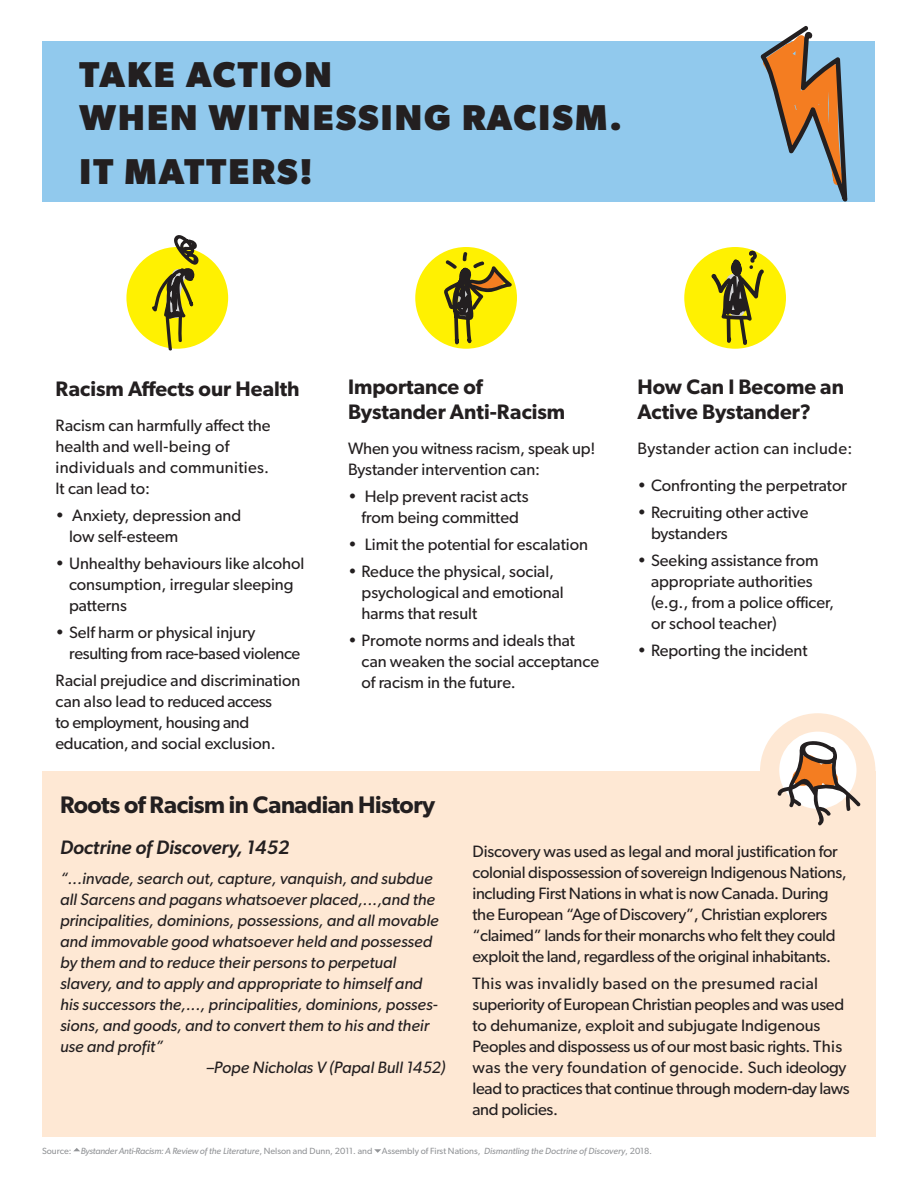
<style>
.page{position:relative;width:918px;height:1188px;background:#fff}
.page>*{position:absolute;margin:0;border:0;box-sizing:border-box;transform-origin:0 0}
.t1{font:700 36px/43.2px "Gibson";letter-spacing:.06em;color:#231f20}
.t2{font:600 24px "Gibson";letter-spacing:-.02em;color:#231f20}
.t3{font:600 21px/25.5px "Gibson";color:#231f20}
.t4{font:italic 500 19.5px "Gibson";color:#231f20}
.Body_Copy{font:16.5px/21px "Gibson";color:#231f20}
.Body_Copy-2{font:16.5px/21px "Gibson";letter-spacing:-.02em;color:#231f20}
.t5{font:italic 16.5px "Gibson";color:#231f20}
.Body_Copy-3{font:16.5px/21px "Gibson";letter-spacing:.02em;color:#231f20}
.t6{font:italic 9px "Gibson";letter-spacing:-.005em;color:#939598}
.s1{font-style:normal}
</style>
<div class="page">
<div style="left:42px;top:771px;width:834px;height:366px;background:#fee8d4"></div>
<div style="left:42px;top:42px;width:832px;height:160px;background:#91c9ed"></div>
<div style="left:126px;top:247px;width:102px;height:102px;background:#fff101;border-radius:50%"></div>
<svg style="left:151px;top:235px;width:48px;height:116px"></svg>
<svg style="left:760px;top:26px;width:87px;height:176px"></svg>
<div style="left:684px;top:247px;width:102px;height:102px;background:#fff101;border-radius:50%"></div>
<svg style="left:711px;top:249px;width:54px;height:97px"></svg>
<div style="left:415px;top:247px;width:102px;height:102px;background:#fff101;border-radius:50%"></div>
<svg style="left:443px;top:251px;width:70px;height:94px"></svg>
<svg style="left:74px;top:1148px;width:6px;height:3px"></svg>
<svg style="left:374px;top:1149px;width:7px;height:4px"></svg>
<div style="left:760px;top:713px;width:116px;height:116px;background:#fee8d4;border-radius:50%"></div>
<div style="left:779px;top:732px;width:77px;height:77px;background:#fff;border-radius:50%"></div>
<svg style="left:777px;top:740px;width:84px;height:86px"></svg>
<p class="t1" style="left:80px;top:52px;width:544px">TAKE ACTION<br>WHEN WITNESSING RACISM.</p>
<p class="t1" style="left:80px;top:149px;width:235px">IT MATTERS!</p>
<p class="t3" style="left:56px;top:376px;width:246px">Racism Affects our Health</p>
<p class="Body_Copy-3" style="left:56px;top:414px;width:217px">Racism can harmfully affect the health and well-being of individuals and communities.<br>It can lead to:</p>
<p class="Body_Copy" style="left:69px;top:504px;width:174px;text-indent:-14px">• Anxiety, depression and low self-esteem</p>
<p class="Body_Copy" style="left:69px;top:552px;width:237px;text-indent:-14px">• Unhealthy behaviours like alcohol consumption, irregular sleeping patterns</p>
<p class="Body_Copy-2" style="left:69px;top:621px;width:233px;text-indent:-14px">• Self harm or physical injury resulting from race-based violence</p>
<p class="Body_Copy" style="left:56px;top:669px;width:246px">Racial prejudice and discrimination can also lead to reduced access<br>to employment, housing and education, and social exclusion.</p>
<p class="t3" style="left:348px;top:373px;width:219px">Importance of<br>Bystander Anti-Racism</p>
<p class="Body_Copy" style="left:348px;top:437px;width:249px">When you witness racism, speak up!<br>Bystander intervention can:</p>
<p class="Body_Copy" style="left:348px;top:485px;width:182px;text-align:center">• Help prevent racist acts from being committed</p>
<p class="Body_Copy" style="left:348px;top:533px;width:242px">• Limit the potential for escalation</p>
<p class="Body_Copy" style="left:362px;top:560px;width:204px;text-indent:-14px">• Reduce the physical, social, psychological and emotional harms that result</p>
<p class="Body_Copy" style="left:362px;top:629px;width:239px;text-indent:-14px">• Promote norms and ideals that can weaken the social acceptance of racism in the future.</p>
<p class="t3" style="left:638px;top:373px;width:208px">How Can I Become an<br>Active Bystander?</p>
<p class="Body_Copy-3" style="left:638px;top:437px;width:216px">Bystander action can include:</p>
<p class="Body_Copy" style="left:638px;top:475px;width:211px">• Confronting the perpetrator</p>
<p class="Body_Copy" style="left:651px;top:502px;width:159px;text-indent:-14px">• Recruiting other active bystanders</p>
<p class="Body_Copy" style="left:651px;top:550px;width:185px;text-indent:-14px">• Seeking assistance from appropriate authorities (e.g., from a police officer, or school teacher)</p>
<p class="Body_Copy" style="left:638px;top:640px;width:172px">• Reporting the incident</p>
<p class="t2" style="left:60px;top:791px;width:377px">Roots of Racism in Canadian History</p>
<p class="t4" style="left:60px;top:835px;width:231px">Doctrine of Discovery, 1452</p>
<p class="t5" style="left:60px;top:868px;width:374px">“...invade, search out, capture, vanquish, and subdue</p>
<p class="t5" style="left:60px;top:889px;width:377px">all Sarcens and pagans whatsoever placed,...,and the</p>
<p class="t5" style="left:60px;top:910px;width:380px">principalities, dominions, possessions, and all movable</p>
<p class="t5" style="left:60px;top:931px;width:374px">and immovable good whatsoever held and possessed</p>
<p class="t5" style="left:60px;top:952px;width:338px">by them and to reduce their persons to perpetual</p>
<p class="t5" style="left:60px;top:973px;width:364px">slavery, and to apply and appropriate to himself and</p>
<p class="t5" style="left:60px;top:994px;width:379px">his successors the,..., principalities, dominions, posses-</p>
<p class="t5" style="left:60px;top:1015px;width:371px">sions, and goods, and to convert them to his and their</p>
<p class="t5" style="left:60px;top:1036px;width:105px">use and profit”</p>
<p class="t5" style="left:206px;top:1057px;width:241px">–Pope Nicholas V (Papal Bull 1452)</p>
<p class="Body_Copy-2" style="left:472px;top:840px;width:376px">Discovery was used as legal and moral justification for colonial dispossession of sovereign Indigenous Nations, including First Nations in what is now Canada. During the European “Age of Discovery”, Christian explorers “claimed” lands for their monarchs who felt they could exploit the land, regardless of the original inhabitants.</p>
<p class="Body_Copy-2" style="left:472px;top:972px;width:379px">This was invalidly based on the presumed racial superiority of European Christian peoples and was used to dehumanize, exploit and subjugate Indigenous Peoples and dispossess us of our most basic rights. This was the very foundation of genocide. Such ideology lead to practices that continue through modern-day laws and policies.</p>
<p class="t6" style="left:42px;top:1146px;width:612px"><span class="s1">Source:</span> Bystander Anti-Racism: A Review of the Literature<span class="s1">, Nelson and Dunn, 2011. and Assembly of First Nations,</span> Dismantling the Doctrine of Discovery<span class="s1">, 2018</span>.</p>
</div>
